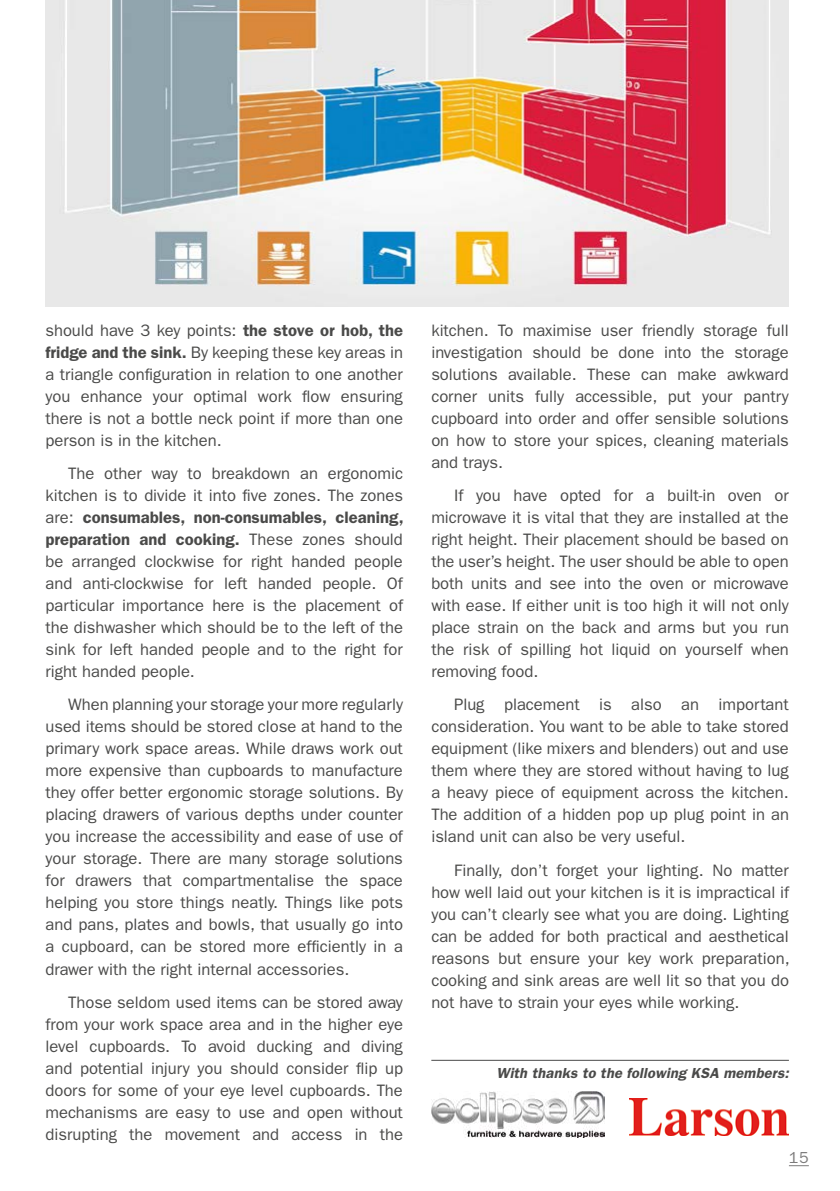
<style>
.page{position:relative;width:840px;height:1191px;background:#fff}
.page>*{position:absolute;margin:0;border:0;box-sizing:border-box;transform-origin:0 0}
.t1{font:16.6px/22px "Franklin Gothic";color:#4a4a49;text-align:justify}
.t2{font:16px "Franklin Gothic";color:#7c7b7b}
.t3{font:italic 600 14.6px "Franklin Gothic";letter-spacing:.01em;color:#4a4a49}
.s1{font-weight:600}
</style>
<div class="page">
<svg style="left:789px;top:1165px;width:19px;height:1px"></svg>
<hr style="left:431px;top:1060px;width:357px;height:1px;background:#4a4a49">
<img style="left:45px;top:0;width:743px;height:306px">
<img style="left:629px;top:1098px;width:159px;height:37px">
<img style="left:431px;top:1091px;width:173px;height:46px">
<p class="t1" style="left:45px;top:319px;width:359px">should have 3 key points: <span class="s1">the stove or hob, the fridge and the sink.</span> By keeping these key areas in a triangle configuration in relation to one another you enhance your optimal work flow ensuring there is not a bottle neck point if more than one person is in the kitchen.</p>
<p class="t1" style="left:45px;top:462px;width:359px;text-indent:23px">The other way to breakdown an ergonomic kitchen is to divide it into five zones. The zones are: <span class="s1">consumables, non-consumables, cleaning, preparation and cooking.</span> These zones should be arranged clockwise for right handed people and anti-clockwise for left handed people. Of particular importance here is the placement of the dishwasher which should be to the left of the sink for left handed people and to the right for right handed people.</p>
<p class="t1" style="left:45px;top:694px;width:359px;text-indent:23px">When planning your storage your more regularly used items should be stored close at hand to the primary work space areas. While draws work out more expensive than cupboards to manufacture they offer better ergonomic storage solutions. By placing drawers of various depths under counter you increase the accessibility and ease of use of your storage. There are many storage solutions for drawers that compartmentalise the space helping you store things neatly. Things like pots and pans, plates and bowls, that usually go into a cupboard, can be stored more efficiently in a drawer with the right internal accessories.</p>
<p class="t1" style="left:45px;top:991px;width:359px;text-indent:23px">Those seldom used items can be stored away from your work space area and in the higher eye level cupboards. To avoid ducking and diving and potential injury you should consider flip up doors for some of your eye level cupboards. The mechanisms are easy to use and open without disrupting the movement and access in the</p>
<p class="t1" style="left:431px;top:319px;width:359px">kitchen. To maximise user friendly storage full investigation should be done into the storage solutions available. These can make awkward corner units fully accessible, put your pantry cupboard into order and offer sensible solutions on how to store your spices, cleaning materials and trays.</p>
<p class="t1" style="left:431px;top:484px;width:359px;text-indent:23px">If you have opted for a built-in oven or microwave it is vital that they are installed at the right height. Their placement should be based on the user’s height. The user should be able to open both units and see into the oven or microwave with ease. If either unit is too high it will not only place strain on the back and arms but you run the risk of spilling hot liquid on yourself when removing food.</p>
<p class="t1" style="left:431px;top:694px;width:359px;text-indent:23px">Plug placement is also an important consideration. You want to be able to take stored equipment (like mixers and blenders) out and use them where they are stored without having to lug a heavy piece of equipment across the kitchen.<br>The addition of a hidden pop up plug point in an island unit can also be very useful.</p>
<p class="t1" style="left:431px;top:859px;width:359px;text-indent:23px">Finally, don’t forget your lighting. N o matter how well laid out your kitchen is it is impractical if you can’t clearly see what you are doing. Lighting can be added for both practical and aesthetical reasons but ensure your key work preparation, cooking and sink areas are well lit so that you do not have to strain your eyes while working.</p>
<p class="t3" style="left:496px;top:1064px;width:294px">With thanks to the following KSA members:</p>
<p class="t2" style="left:788px;top:1148px;width:21px">15</p>
</div>
